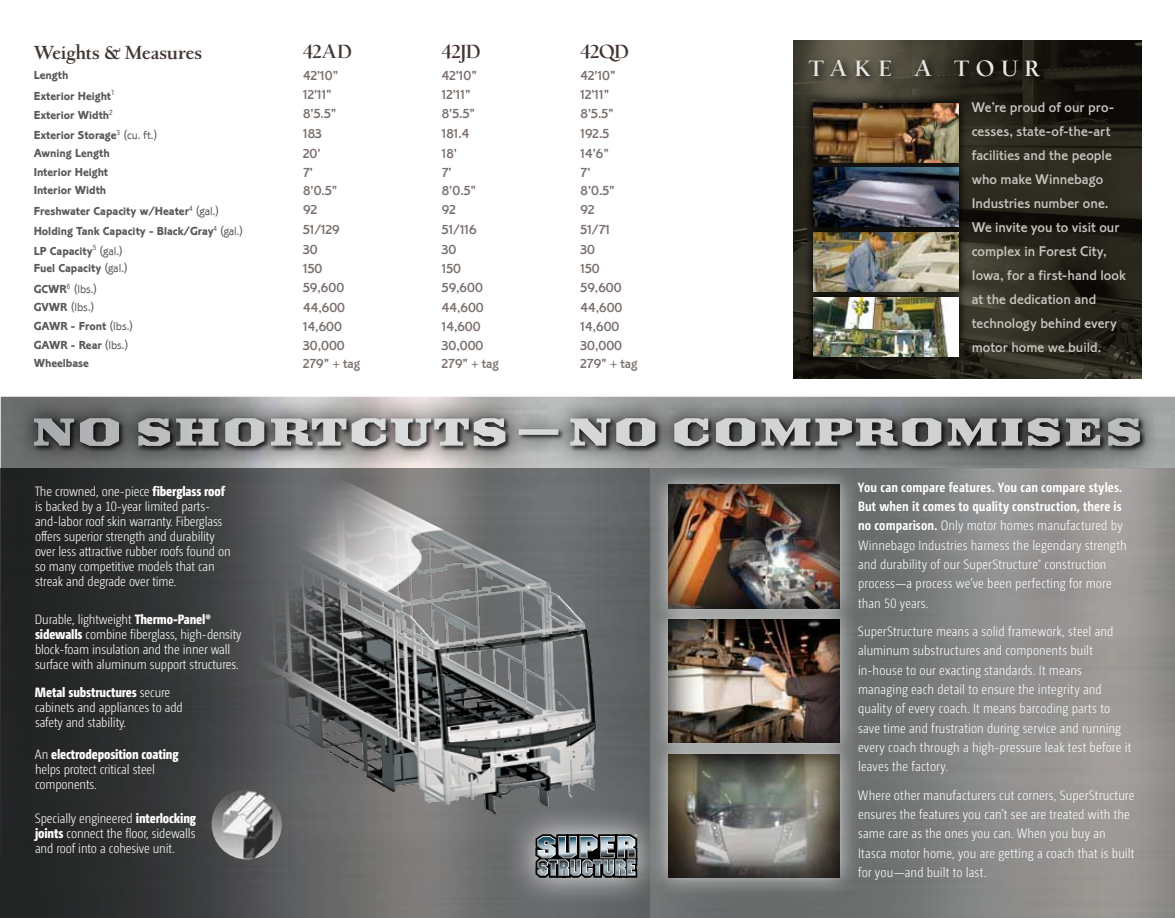
<style>
.page{position:relative;width:1175px;height:918px;background:#fff}
.page>*{position:absolute;margin:0;border:0;box-sizing:border-box;transform-origin:0 0}
.t1{font:expanded 42.45px "Ironmonger";letter-spacing:.05em;color:#fff}
.t2{font:21px "Village Bold Titling";letter-spacing:.33em;color:#eae7e2}
.t3{font:700 18px "Village";letter-spacing:-.005em;color:#413632}
.t4{font:18px "Village Bold Titling";letter-spacing:-.035em;color:#413632}
.t5{font:14.7px/24px "Corinthian Medium Plain";color:#c8c5c0}
.t6{font:300 13.5px/19.4px "Camingo Dos Pro Cd";color:#fff}
.t7{font:500 13.5px "Corinthian Com";color:#796f6c}
.t8{font:700 12px "Corinthian Com";color:#58595b}
.t9{font:300 12px "Corinthian Com";color:#58595b}
.s1{font-weight:300}
.s2{font-weight:700}
.s3{font-weight:800}
</style>
<div class="page">
<img style="left:793px;top:40px;width:348px;height:339px">
<svg style="left:803px;top:236px;width:165px;height:51px"></svg>
<img style="left:813px;top:236px;width:145px;height:51px">
<svg style="left:803px;top:93px;width:165px;height:65px;background:#323026"></svg>
<img style="left:813px;top:103px;width:145px;height:55px">
<svg style="left:803px;top:287px;width:165px;height:79px;background:#38362e"></svg>
<img style="left:813px;top:297px;width:145px;height:59px">
<img style="left:803px;top:158px;width:165px;height:78px">
<img style="left:813px;top:168px;width:145px;height:59px">
<svg style="left:0;top:468px;width:650px;height:450px;background:#3c3e3e"></svg>
<img style="left:212px;top:789px;width:70px;height:70px;border-radius:35px">
<svg style="left:16px;top:398px;width:1143px;height:68px;background:#636464"></svg>
<div style="left:505px;top:803px;width:163px;height:105px;background:#fff;opacity:.8"></div>
<svg style="left:534px;top:831px;width:106px;height:48px;background:#71787c"></svg>
<img style="left:650px;top:468px;width:524px;height:450px">
<div style="left:647px;top:465px;width:213px;height:433px;background:#fff;opacity:.75"></div>
<div style="left:668px;top:618px;width:174px;height:127px;background:#000;opacity:.75"></div>
<div style="left:667px;top:753px;width:175px;height:126px;background:#000;opacity:.75"></div>
<div style="left:666px;top:485px;width:176px;height:126px;background:#000;opacity:.75"></div>
<img style="left:238px;top:450px;width:384px;height:369px">
<svg style="left:804px;top:55px;width:246px;height:32px;background:#3a362c"></svg>
<h3 class="t3" style="left:34px;top:41px;width:170px">Weights &amp; Measures</h3>
<h3 class="t4" style="left:303px;top:41px;width:50px">42AD</h3>
<h3 class="t4" style="left:442px;top:41px;width:40px">42JD</h3>
<h3 class="t4" style="left:580px;top:41px;width:50px">42QD</h3>
<p class="t8" style="left:34px;top:68px;width:36px">Length</p>
<p class="t7" style="left:303px;top:68px;width:37px">42'10"</p>
<p class="t7" style="left:442px;top:68px;width:37px">42'10"</p>
<p class="t7" style="left:580px;top:68px;width:37px">42'10"</p>
<p class="t8" style="left:34px;top:89px;width:83px">Exterior Height<sup>1</sup></p>
<p class="t7" style="left:303px;top:86px;width:30px">12'11"</p>
<p class="t7" style="left:442px;top:86px;width:30px">12'11"</p>
<p class="t7" style="left:580px;top:86px;width:30px">12'11"</p>
<p class="t8" style="left:34px;top:108px;width:81px">Exterior Width<sup>2</sup></p>
<p class="t7" style="left:303px;top:106px;width:35px">8'5.5"</p>
<p class="t7" style="left:442px;top:106px;width:35px">8'5.5"</p>
<p class="t7" style="left:580px;top:106px;width:35px">8'5.5"</p>
<p class="t8" style="left:34px;top:128px;width:125px">Exterior Storage<sup>3</sup> <span class="s1">(cu. ft.)</span></p>
<p class="t7" style="left:303px;top:126px;width:20px">183</p>
<p class="t7" style="left:442px;top:126px;width:29px">181.4</p>
<p class="t7" style="left:580px;top:126px;width:30px">192.5</p>
<p class="t8" style="left:34px;top:146px;width:78px">Awning Length</p>
<p class="t7" style="left:303px;top:146px;width:19px">20'</p>
<p class="t7" style="left:442px;top:146px;width:17px">18'</p>
<p class="t7" style="left:580px;top:146px;width:30px">14'6"</p>
<p class="t8" style="left:34px;top:165px;width:76px">Interior Height</p>
<p class="t7" style="left:303px;top:164px;width:11px">7'</p>
<p class="t7" style="left:442px;top:164px;width:11px">7'</p>
<p class="t7" style="left:580px;top:164px;width:11px">7'</p>
<p class="t8" style="left:34px;top:184px;width:74px">Interior Width</p>
<p class="t7" style="left:303px;top:183px;width:36px">8'0.5"</p>
<p class="t7" style="left:442px;top:183px;width:36px">8'0.5"</p>
<p class="t7" style="left:580px;top:183px;width:36px">8'0.5"</p>
<p class="t8" style="left:34px;top:204px;width:187px">Freshwater Capacity w/Heater<sup>4</sup> <span class="s1">(gal.)</span></p>
<p class="t7" style="left:303px;top:202px;width:15px">92</p>
<p class="t7" style="left:442px;top:202px;width:15px">92</p>
<p class="t7" style="left:580px;top:202px;width:15px">92</p>
<p class="t8" style="left:34px;top:224px;width:211px">Holding Tank Capacity - Black/Gray<sup>4</sup> <span class="s1">(gal.)</span></p>
<p class="t7" style="left:303px;top:222px;width:38px">51/129</p>
<p class="t7" style="left:442px;top:222px;width:36px">51/116</p>
<p class="t7" style="left:580px;top:222px;width:31px">51/71</p>
<p class="t8" style="left:34px;top:244px;width:91px">LP Capacity<sup>5</sup> <span class="s1">(gal.)</span></p>
<p class="t7" style="left:303px;top:241px;width:16px">30</p>
<p class="t7" style="left:442px;top:241px;width:16px">30</p>
<p class="t7" style="left:580px;top:241px;width:16px">30</p>
<p class="t8" style="left:34px;top:262px;width:96px">Fuel Capacity <span class="s1">(gal.)</span></p>
<p class="t7" style="left:303px;top:261px;width:21px">150</p>
<p class="t7" style="left:442px;top:261px;width:21px">150</p>
<p class="t7" style="left:580px;top:261px;width:21px">150</p>
<p class="t9" style="left:34px;top:282px;width:65px"><span class="s2">GCWR</span><sup>6</sup> (lbs.)</p>
<p class="t7" style="left:303px;top:280px;width:43px">59,600</p>
<p class="t7" style="left:442px;top:280px;width:43px">59,600</p>
<p class="t7" style="left:580px;top:280px;width:43px">59,600</p>
<p class="t9" style="left:34px;top:300px;width:62px"><span class="s2">GVWR</span> (lbs.)</p>
<p class="t7" style="left:303px;top:300px;width:43px">44,600</p>
<p class="t7" style="left:442px;top:300px;width:43px">44,600</p>
<p class="t7" style="left:580px;top:300px;width:43px">44,600</p>
<p class="t8" style="left:34px;top:319px;width:101px">GAWR - Front <span class="s1">(lbs.)</span></p>
<p class="t7" style="left:303px;top:319px;width:40px">14,600</p>
<p class="t7" style="left:442px;top:319px;width:40px">14,600</p>
<p class="t7" style="left:580px;top:319px;width:40px">14,600</p>
<p class="t8" style="left:34px;top:338px;width:96px">GAWR - Rear <span class="s1">(lbs.)</span></p>
<p class="t7" style="left:303px;top:337px;width:43px">30,000</p>
<p class="t7" style="left:442px;top:337px;width:43px">30,000</p>
<p class="t7" style="left:580px;top:337px;width:43px">30,000</p>
<p class="t8" style="left:34px;top:356px;width:57px">Wheelbase</p>
<p class="t7" style="left:303px;top:356px;width:58px">279" + tag</p>
<p class="t7" style="left:442px;top:356px;width:58px">279" + tag</p>
<p class="t7" style="left:580px;top:356px;width:58px">279" + tag</p>
<h2 class="t2" style="left:809px;top:56px;width:20px">TA</h2>
<h2 class="t2" style="left:854px;top:56px;width:187px">KE A TOUR</h2>
<p class="t5" style="left:971px;top:95px;width:156px">We’re proud of our pro&shy;cesses, state-of-the-art facilities and the people who make Winnebago<br>Industries number one.<br>We invite you to visit our complex in Forest City,<br>Iowa, for a first-hand look at the dedication and technology behind every motor home we build.</p>
<h1 class="t1" style="left:33px;top:408px;width:1105px">NO SHORTCUTS — NO COMPROMISES</h1>
<p class="t6" style="left:858px;top:477px;width:270px"><span class="s2">You can compare features. You can compare styles.<br>But when it comes to quality construction, there is no comparison.</span> Only motor homes manufactured by Winnebago Industries harness the legendary strength and durability of our SuperStructure<sup>®</sup> construction process—a process we’ve been perfecting for more than 50 years.</p>
<p class="t6" style="left:858px;top:622px;width:275px">SuperStructure means a solid framework, steel and aluminum substructures and components built in-house to our exacting standards. It means managing each detail to ensure the integrity and quality of every coach. It means barcoding parts to save time and frustration during service and running every coach through a high-pressure leak test before it leaves the factory.</p>
<p class="t6" style="left:858px;top:785px;width:278px">Where other manufacturers cut corners, SuperStructure ensures the features you can’t see are treated with the same care as the ones you can. When you buy an Itasca motor home, you are getting a coach that is built for you—and built to last.</p>
<p class="t6" style="left:35px;top:484px;width:197px;line-height:15px">The crowned, one-piece <span class="s3">fiberglass roof </span>is backed by a 10-year limited parts&shy;and-labor roof skin warranty. Fiberglass offers superior strength and durability over less attractive rubber roofs found on so many competitive models that can streak and degrade over time.</p>
<p class="t6" style="left:35px;top:612px;width:208px;line-height:15px">Durable, lightweight <span class="s3">Thermo-Panel® sidewalls</span> combine fiberglass, high-density block-foam insulation and the inner wall surface with aluminum support structures.</p>
<p class="t6" style="left:35px;top:685px;width:149px;line-height:15px"><span class="s3">Metal substructures</span> secure cabinets and appliances to add safety and stability.</p>
<p class="t6" style="left:35px;top:747px;width:145px;line-height:15px">An <span class="s3">electrodeposition coating </span>helps protect critical steel components.</p>
<p class="t6" style="left:35px;top:810px;width:163px;line-height:15px;text-align:justify">Specially engineered <span class="s3">interlocking joints</span> connect the floor, sidewalls and roof into a cohesive unit.</p>
</div>
